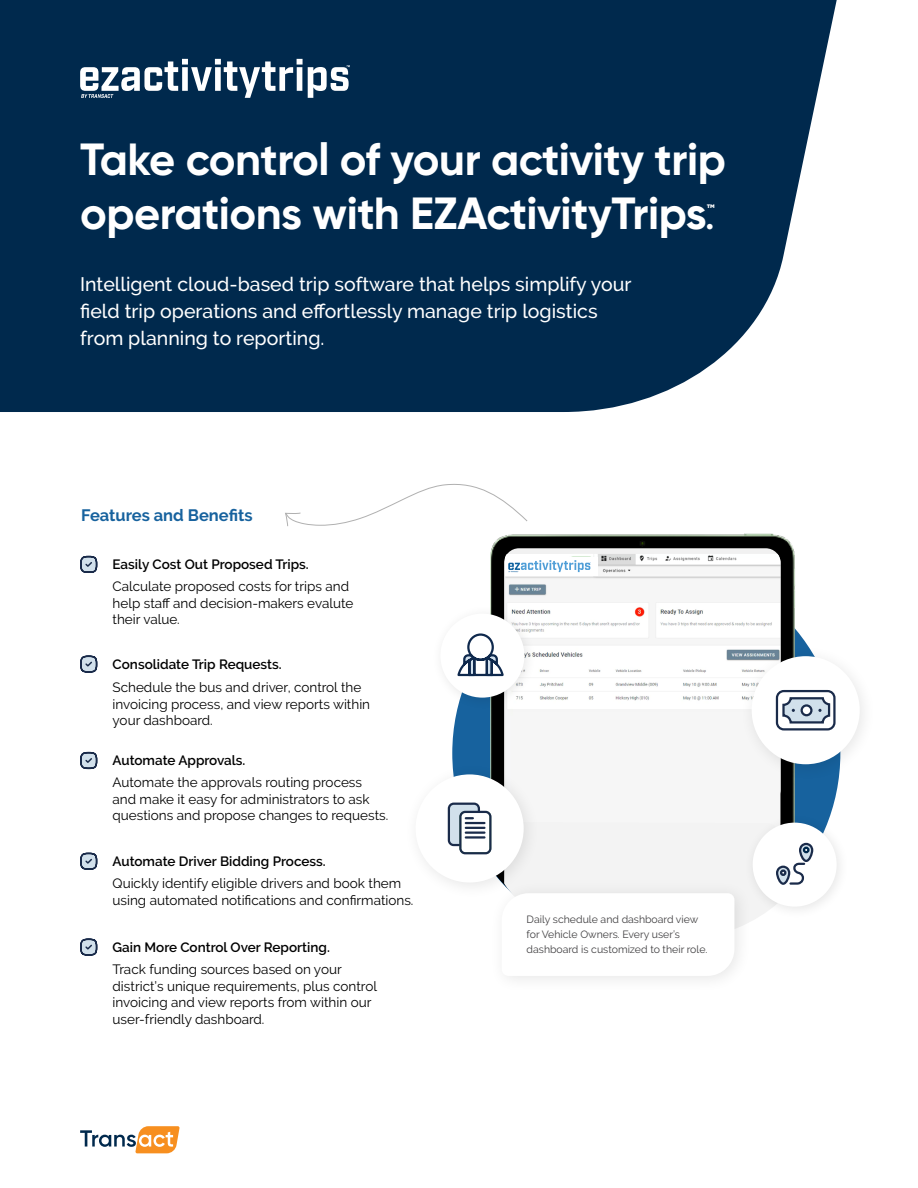
<style>
.page{position:relative;width:918px;height:1188px;background:#fff}
.page>*{position:absolute;margin:0;border:0;box-sizing:border-box;transform-origin:0 0}
.t1{font:700 45px/54px "Gilroy";letter-spacing:-.01em;color:#fff}
.t2{font:500 19.5px/27px "Raleway";color:#fff}
.t3{font:700 18px "Gilroy";color:#fff}
.t4{font:700 16.5px "Raleway";color:#17629e}
.t5{font:13.5px/16.5px "Raleway";color:#000}
.t6{font:600 13.5px "Raleway";color:#000}
.t7{font:10.5px/15px "Raleway";color:#414042}
.s1{font-size:33px}
</style>
<div class="page">
<div style="left:452px;top:559px;width:388px;height:388px;background:#17629e;border-radius:50%"></div>
<svg style="left:0;top:0;width:837px;height:412px;background:#123859"></svg>
<img style="left:490px;top:533px;width:305px;height:280px">
<div style="left:504px;top:548px;width:277px;height:256px;background:#f1f1f1;border-radius:15px"></div>
<img style="left:505px;top:554px;width:275px;height:268px">
<svg style="left:80px;top:555px;width:18px;height:18px"></svg>
<svg style="left:80px;top:655px;width:18px;height:18px"></svg>
<svg style="left:80px;top:751px;width:18px;height:19px"></svg>
<svg style="left:80px;top:852px;width:18px;height:18px"></svg>
<svg style="left:80px;top:938px;width:18px;height:18px"></svg>
<div style="left:403px;top:762px;width:137px;height:137px;background:#000;opacity:.1"></div>
<div style="left:416px;top:774px;width:108px;height:109px;background:#fff;border-radius:50%"></div>
<svg style="left:447px;top:802px;width:45px;height:53px"></svg>
<div style="left:739px;top:644px;width:137px;height:137px;background:#000;opacity:.1"></div>
<div style="left:752px;top:656px;width:108px;height:108px;background:#fff;border-radius:50%"></div>
<div style="left:776px;top:690px;width:60px;height:41px;border:2px solid #1a2b4a;border-radius:7px"></div>
<svg style="left:782px;top:697px;width:49px;height:27px"></svg>
<svg style="left:285px;top:484px;width:243px;height:43px"></svg>
<div style="left:488px;top:880px;width:264px;height:113px;background:#fcfcfc"></div>
<div style="left:431px;top:604px;width:106px;height:106px;background:#000;opacity:.1"></div>
<div style="left:440px;top:614px;width:84px;height:84px;background:#fff;border-radius:50%"></div>
<svg style="left:457px;top:633px;width:47px;height:44px"></svg>
<div style="left:743px;top:813px;width:106px;height:106px;background:#000;opacity:.1"></div>
<div style="left:753px;top:823px;width:84px;height:84px;background:#fff;border-radius:50%"></div>
<svg style="left:502px;top:822px;width:313px;height:154px"></svg>
<svg style="left:80px;top:1126px;width:100px;height:27px"></svg>
<svg style="left:80px;top:59px;width:270px;height:39px"></svg>
<div style="left:505px;top:557px;width:93px;height:19px;background:#fff"></div>
<svg style="left:508px;top:560px;width:83px;height:12px"></svg>
<h1 class="t1" style="left:80px;top:132px;width:647px">Take control of your activity trip operations with EZActivityTrips</h1>
<h3 class="t3" style="left:705px;top:200px;width:11px">™<span class="s1">.</span></h3>
<h2 class="t2" style="left:80px;top:271px;width:553px">Intelligent cloud-based trip software that helps simplify your field trip operations and effortlessly manage trip logistics from planning to reporting.</h2>
<p class="t4" style="left:81px;top:505px;width:173px">Features and Benefits</p>
<p class="t6" style="left:113px;top:557px;width:198px">Easily Cost Out Proposed Trips.</p>
<p class="t5" style="left:113px;top:578px;width:242px">Calculate proposed costs for trips and help staff and decision-makers evalute their value.</p>
<p class="t6" style="left:113px;top:656px;width:171px">Consolidate Trip Requests.</p>
<p class="t5" style="left:113px;top:679px;width:259px">Schedule the bus and driver, control the invoicing process, and view reports within your dashboard.</p>
<p class="t6" style="left:113px;top:753px;width:134px">Automate Approvals.</p>
<p class="t5" style="left:113px;top:774px;width:277px">Automate the approvals routing process and make it easy for administrators to ask questions and propose changes to requests.</p>
<p class="t6" style="left:113px;top:854px;width:215px">Automate Driver Bidding Process.</p>
<p class="t5" style="left:113px;top:875px;width:302px">Quickly identify eligible drivers and book them using automated notifications and confirmations.</p>
<p class="t6" style="left:113px;top:939px;width:219px">Gain More Control Over Reporting.</p>
<p class="t5" style="left:113px;top:961px;width:266px">Track funding sources based on your district’s unique requirements, plus control invoicing and view reports from within our user-friendly dashboard.</p>
<p class="t7" style="left:527px;top:911px;width:182px">Daily schedule and dashboard view for Vehicle Owners. Every user’s dashboard is customized to their role.</p>
</div>
